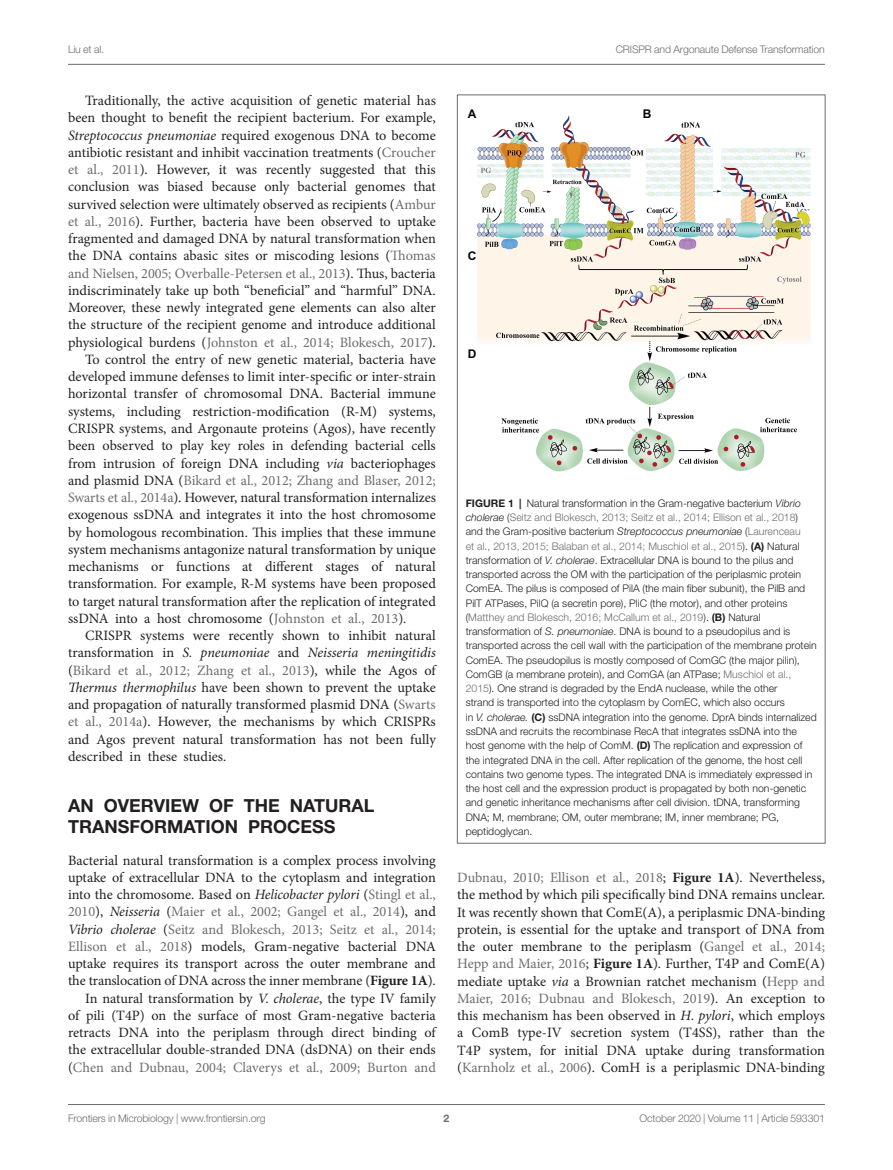
<style>
.page{position:relative;width:893px;height:1170px;background:#fff}
.page>*{position:absolute;margin:0;border:0;box-sizing:border-box;transform-origin:0 0}
.HEAD_1{font:700 18px/21px "Helvetica Neue LT Std";color:#231f20}
.TEXT{font:14.25px/17.2px "Minion Pro";color:#231f20;text-align:justify}
.TEXT_FLUSH{font:14.25px/17.2px "Minion Pro";letter-spacing:-.01em;color:#231f20;text-align:justify}
.t1{font:700 12px "Arial";color:#040503}
.FIG_LEG{font:300 10.5px/14.2px "Helvetica Neue LT Std";color:#231f20}
.t2{font:300 10.5px "Helvetica Neue LT Std";letter-spacing:-.015em;color:#6c6d70}
.t3{font:700 10.5px "Helvetica Neue LT Std";color:#6c6d70}
.s1{font-style:italic}
.s2{color:#6c6d70}
.s3{font-weight:700}
</style>
<div class="page">
<hr style="left:68px;top:64px;width:757px;height:1px;background:#6c6d70">
<hr style="left:68px;top:1104px;width:757px;height:1px;background:#6c6d70">
<img style="left:477px;top:115px;width:334px;height:357px">
<p class="t2" style="left:68px;top:42px;width:38px">Liu et al.</p>
<p class="t2" style="left:616px;top:42px;width:211px">CRISPR and Argonaute Defense Transformation</p>
<p class="TEXT" style="left:68px;top:92px;width:369px;text-indent:17px">Traditionally, the active acquisition of genetic material has been thought to benefit the recipient bacterium. For example, <span class="s1">Streptococcus pneumoniae</span> required exogenous DNA to become antibiotic resistant and inhibit vaccination treatments (<span class="s2">Croucher et al., 2011</span>). However, it was recently suggested that this conclusion was biased because only bacterial genomes that survived selection were ultimately observed as recipients (<span class="s2">Ambur et al., 2016</span>). Further, bacteria have been observed to uptake fragmented and damaged DNA by natural transformation when the DNA contains abasic sites or miscoding lesions (<span class="s2">Thomas and Nielsen, 2005; Overballe-Petersen et al., 2013</span>). Thus, bacteria indiscriminately take up both “beneficial” and “harmful” DNA.<br>Moreover, these newly integrated gene elements can also alter the structure of the recipient genome and introduce additional physiological burdens (<span class="s2">Johnston et al., 2014; Blokesch, 2017</span>).</p>
<p class="TEXT" style="left:68px;top:351px;width:369px;text-indent:17px">To control the entry of new genetic material, bacteria have developed immune defenses to limit inter-specific or inter-strain horizontal transfer of chromosomal DNA. Bacterial immune systems, including restriction-modification (R-M) systems, CRISPR systems, and Argonaute proteins (Agos), have recently been observed to play key roles in defending bacterial cells from intrusion of foreign DNA including <span class="s1">via</span> bacteriophages and plasmid DNA (<span class="s2">Bikard et al., 2012; Zhang and Blaser, 2012; Swarts et al., 2014a</span>). However, natural transformation internalizes exogenous ssDNA and integrates it into the host chromosome by homologous recombination. This implies that these immune system mechanisms antagonize natural transformation by unique mechanisms or functions at different stages of natural transformation. For example, R-M systems have been proposed to target natural transformation after the replication of integrated ssDNA into a host chromosome (<span class="s2">Johnston et al., 2013</span>).</p>
<p class="TEXT" style="left:68px;top:627px;width:369px;text-indent:17px">CRISPR systems were recently shown to inhibit natural transformation in <span class="s1">S. pneumoniae</span> and <span class="s1">Neisseria meningitidis </span>(<span class="s2">Bikard et al., 2012; Zhang et al., 2013</span>), while the Agos of <span class="s1">Thermus thermophilus</span> have been shown to prevent the uptake and propagation of naturally transformed plasmid DNA (<span class="s2">Swarts et al., 2014a</span>). However, the mechanisms by which CRISPRs and Agos prevent natural transformation has not been fully described in these studies.</p>
<p class="HEAD_1" style="left:68px;top:794px;width:308px">AN OVERVIEW OF THE NATURAL<br>TRANSFORMATION PROCESS</p>
<p class="TEXT_FLUSH" style="left:68px;top:851px;width:369px">Bacterial natural transformation is a complex process involving uptake of extracellular DNA to the cytoplasm and integration into the chromosome. Based on <span class="s1">Helicobacter pylori</span> (<span class="s2">Stingl et al., 2010</span>), <span class="s1">Neisseria</span> (<span class="s2">Maier et al., 2002; Gangel et al., 2014</span>), and <span class="s1">Vibrio cholerae</span> (<span class="s2">Seitz and Blokesch, 2013; Seitz et al., 2014; Ellison et al., 2018</span>) models, Gram-negative bacterial DNA uptake requires its transport across the outer membrane and the translocation of DNA across the inner membrane (<span class="s3">Figure 1A</span>).</p>
<p class="TEXT" style="left:68px;top:989px;width:369px;text-indent:17px">In natural transformation by <span class="s1">V. cholerae</span>, the type IV family of pili (T4P) on the surface of most Gram-negative bacteria retracts DNA into the periplasm through direct binding of the extracellular double-stranded DNA (dsDNA) on their ends (<span class="s2">Chen and Dubnau, 2004; Claverys et al., 2009; Burton and</span></p>
<p class="t1" style="left:468px;top:105px;width:10px">A</p>
<p class="t1" style="left:643px;top:105px;width:10px">B</p>
<p class="t1" style="left:468px;top:247px;width:10px">C</p>
<p class="t1" style="left:468px;top:346px;width:10px">D</p>
<p class="FIG_LEG" style="left:466px;top:495px;width:352px"><span class="s3">FIGURE 1 |</span> Natural transformation in the Gram-negative bacterium <span class="s1">Vibrio cholerae</span> (<span class="s2">Seitz and Blokesch, 2013; Seitz et al., 2014; Ellison et al., 2018</span>) and the Gram-positive bacterium <span class="s1">Streptococcus pneumoniae</span> (<span class="s2">Laurenceau<br>et al., 2013, 2015; Balaban et al., 2014; Muschiol et al., 2015</span>). <span class="s3">(A)</span> Natural transformation of <span class="s1">V. cholerae</span>. Extracellular DNA is bound to the pilus and transported across the OM with the participation of the periplasmic protein ComEA. The pilus is composed of PilA (the main fiber subunit), the PilB and PilT ATPases, PilQ (a secretin pore), PliC (the motor), and other proteins (<span class="s2">Matthey and Blokesch, 2016; McCallum et al., 2019</span>). <span class="s3">(B)</span> Natural transformation of <span class="s1">S. pneumoniae</span>. DNA is bound to a pseudopilus and is transported across the cell wall with the participation of the membrane protein ComEA. The pseudopilus is mostly composed of ComGC (the major pilin), ComGB (a membrane protein), and ComGA (an ATPase; <span class="s2">Muschiol et al., 2015</span>). One strand is degraded by the EndA nuclease, while the other<br>strand is transported into the cytoplasm by ComEC, which also occurs<br>in <span class="s1">V. cholerae.</span> <span class="s3">(C)</span> ssDNA integration into the genome. DprA binds internalized ssDNA and recruits the recombinase RecA that integrates ssDNA into the host genome with the help of ComM. <span class="s3">(D)</span> The replication and expression of the integrated DNA in the cell. After replication of the genome, the host cell contains two genome types. The integrated DNA is immediately expressed in the host cell and the expression product is propagated by both non-genetic and genetic inheritance mechanisms after cell division. tDNA, transforming DNA; M, membrane; OM, outer membrane; IM, inner membrane; PG, peptidoglycan.</p>
<p class="TEXT" style="left:457px;top:868px;width:369px"><span class="s2">Dubnau, 2010; Ellison et al., 2018</span>; <span class="s3">Figure 1A</span>). Nevertheless, the method by which pili specifically bind DNA remains unclear.<br>It was recently shown that ComE(A), a periplasmic DNA-binding protein, is essential for the uptake and transport of DNA from the outer membrane to the periplasm (<span class="s2">Gangel et al., 2014; Hepp and Maier, 2016</span>; <span class="s3">Figure 1A</span>). Further, T4P and ComE(A) mediate uptake <span class="s1">via</span> a Brownian ratchet mechanism (<span class="s2">Hepp and Maier, 2016; Dubnau and Blokesch, 2019</span>). An exception to this mechanism has been observed in <span class="s1">H. pylori</span>, which employs a ComB type-IV secretion system (T4SS), rather than the T4P system, for initial DNA uptake during transformation (<span class="s2">Karnholz et al., 2006</span>). ComH is a periplasmic DNA-binding</p>
<p class="t2" style="left:68px;top:1111px;width:199px">Frontiers in Microbiology | www.frontiersin.org</p>
<p class="t3" style="left:444px;top:1111px;width:7px">2</p>
<p class="t2" style="left:640px;top:1111px;width:187px">October 2020 | Volume 11 | Article 593301</p>
</div>
